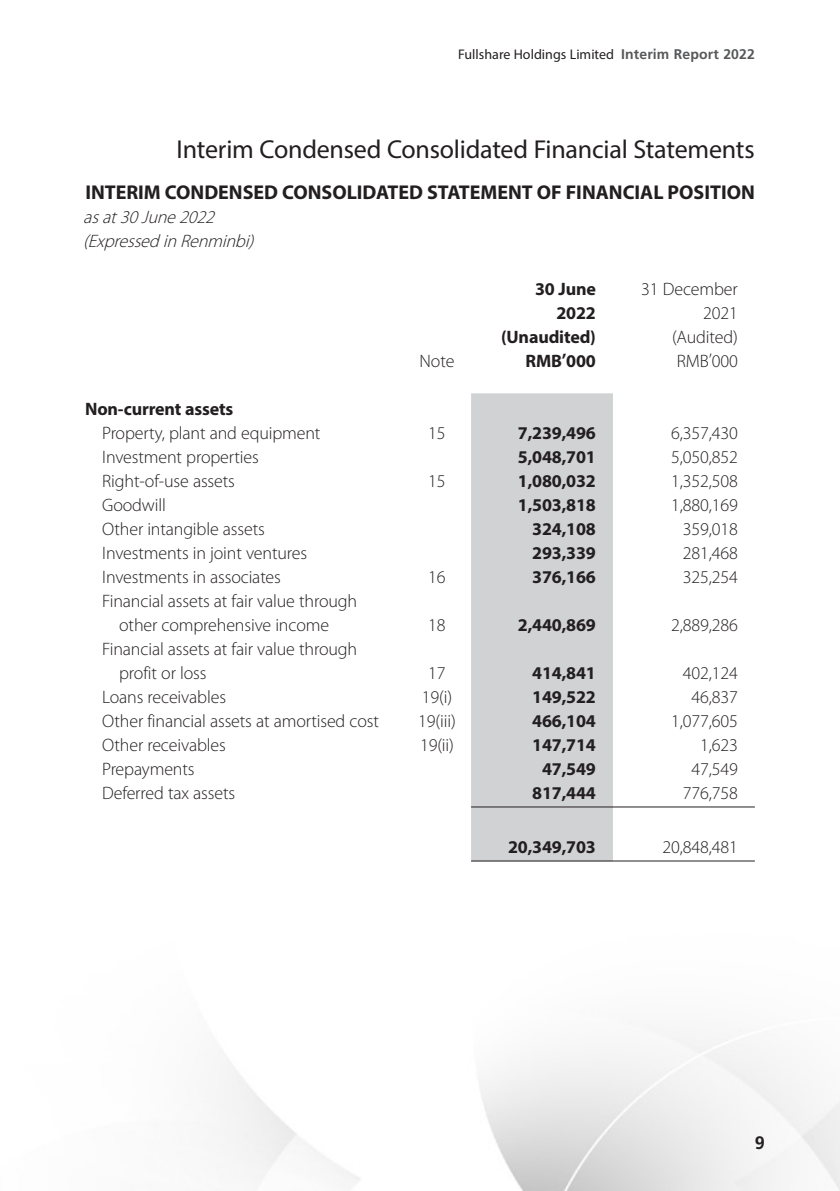
<style>
.page{position:relative;width:840px;height:1191px;background:#fff}
.page>*{position:absolute;margin:0;border:0;box-sizing:border-box;transform-origin:0 0}
.t1{font:26px "Myriad Pro";letter-spacing:-.01em;color:#231f20}
.Heading_1{font:700 20px "Myriad Pro";color:#231f20}
.Body_Text{font:300 18px/24px "Myriad Pro";letter-spacing:-.01em;color:#231f20}
.Body_Text-2{font:700 18px "Myriad Pro";letter-spacing:-.01em;color:#231f20}
.Body_Text-3{font:italic 300 18px "Myriad Pro";color:#231f20}
.t2{font:700 18px "Frutiger LT Std";color:#231f20}
.t3{font:14px "Myriad Pro";color:#231f20}
.s1{font-family:"Frutiger LT Std";font-weight:700;color:#57585a}
</style>
<div class="page">
<img style="left:221px;top:393px;width:618px;height:798px">
<div style="left:471px;top:393px;width:141px;height:467px;background:#d1d2d4"></div>
<hr style="left:471px;top:806px;width:141px;height:1px;background:#231f20">
<hr style="left:612px;top:806px;width:142px;height:1px;background:#231f20">
<hr style="left:471px;top:860px;width:141px;height:1px;background:#231f20">
<hr style="left:612px;top:860px;width:142px;height:1px;background:#231f20">
<p class="t3" style="left:458px;top:46px;width:298px">Fullshare Holdings Limited <span class="s1">Interim Report 2022</span></p>
<h1 class="t1" style="left:176px;top:133px;width:579px">Interim Condensed Consolidated Financial Statements</h1>
<p class="Heading_1" style="left:85px;top:179px;width:670px">INTERIM CONDENSED CONSOLIDATED STATEMENT OF FINANCIAL POSITION</p>
<p class="Body_Text-3" style="left:83px;top:206px;width:138px">asat30June2022</p>
<p class="Body_Text-3" style="left:83px;top:230px;width:177px">(ExpressedinRenminbi)</p>
<p class="Body_Text-2" style="left:534px;top:277px;width:62px">30 June</p>
<p class="Body_Text-2" style="left:556px;top:301px;width:41px">2022</p>
<p class="Body_Text" style="left:641px;top:277px;width:98px">31 December</p>
<p class="Body_Text" style="left:702px;top:301px;width:36px">2021</p>
<p class="Body_Text-2" style="left:501px;top:325px;width:96px">(Unaudited)</p>
<p class="Body_Text" style="left:671px;top:325px;width:67px">(Audited)</p>
<p class="Body_Text" style="left:419px;top:349px;width:36px">Note</p>
<p class="Body_Text-2" style="left:525px;top:349px;width:72px">RMB’000</p>
<p class="Body_Text" style="left:676px;top:349px;width:62px">RMB’000</p>
<p class="Body_Text-2" style="left:85px;top:397px;width:150px">Non-current assets</p>
<p class="Body_Text" style="left:102px;top:421px;width:220px">Property, plant and equipment</p>
<p class="Body_Text" style="left:428px;top:421px;width:19px">15</p>
<p class="Body_Text-2" style="left:517px;top:421px;width:79px">7,239,496</p>
<p class="Body_Text" style="left:670px;top:421px;width:68px">6,357,430</p>
<p class="Body_Text" style="left:102px;top:445px;width:158px">Investment properties</p>
<p class="Body_Text-2" style="left:517px;top:445px;width:79px">5,048,701</p>
<p class="Body_Text" style="left:670px;top:445px;width:68px">5,050,852</p>
<p class="Body_Text" style="left:102px;top:469px;width:134px">Right-of-use assets</p>
<p class="Body_Text" style="left:428px;top:469px;width:19px">15</p>
<p class="Body_Text-2" style="left:517px;top:469px;width:79px">1,080,032</p>
<p class="Body_Text" style="left:670px;top:469px;width:68px">1,352,508</p>
<p class="Body_Text" style="left:102px;top:493px;width:65px">Goodwill</p>
<p class="Body_Text-2" style="left:517px;top:493px;width:79px">1,503,818</p>
<p class="Body_Text" style="left:670px;top:493px;width:68px">1,880,169</p>
<p class="Body_Text" style="left:102px;top:517px;width:164px">Other intangible assets</p>
<p class="Body_Text-2" style="left:532px;top:517px;width:65px">324,108</p>
<p class="Body_Text" style="left:682px;top:517px;width:56px">359,018</p>
<p class="Body_Text" style="left:102px;top:541px;width:206px">Investments in joint ventures</p>
<p class="Body_Text-2" style="left:532px;top:541px;width:65px">293,339</p>
<p class="Body_Text" style="left:682px;top:541px;width:56px">281,468</p>
<p class="Body_Text" style="left:102px;top:565px;width:180px">Investments in associates</p>
<p class="Body_Text" style="left:428px;top:565px;width:19px">16</p>
<p class="Body_Text-2" style="left:532px;top:565px;width:65px">376,166</p>
<p class="Body_Text" style="left:682px;top:565px;width:56px">325,254</p>
<p class="Body_Text" style="left:119px;top:589px;width:239px;text-indent:-17px">Financial assets at fair value through other comprehensive income</p>
<p class="Body_Text" style="left:428px;top:613px;width:19px">18</p>
<p class="Body_Text-2" style="left:517px;top:613px;width:79px">2,440,869</p>
<p class="Body_Text" style="left:670px;top:613px;width:68px">2,889,286</p>
<p class="Body_Text" style="left:119px;top:637px;width:239px;text-indent:-17px">Financial assets at fair value through profit or loss</p>
<p class="Body_Text" style="left:428px;top:661px;width:19px">17</p>
<p class="Body_Text-2" style="left:532px;top:661px;width:65px">414,841</p>
<p class="Body_Text" style="left:682px;top:661px;width:56px">402,124</p>
<p class="Body_Text" style="left:102px;top:685px;width:125px">Loans receivables</p>
<p class="Body_Text" style="left:421px;top:685px;width:32px">19(i)</p>
<p class="Body_Text-2" style="left:532px;top:685px;width:65px">149,522</p>
<p class="Body_Text" style="left:691px;top:685px;width:48px">46,837</p>
<p class="Body_Text" style="left:102px;top:709px;width:278px">Other financial assets at amortised cost</p>
<p class="Body_Text" style="left:418px;top:709px;width:39px">19(iii)</p>
<p class="Body_Text-2" style="left:532px;top:709px;width:65px">466,104</p>
<p class="Body_Text" style="left:670px;top:709px;width:68px">1,077,605</p>
<p class="Body_Text" style="left:102px;top:733px;width:125px">Other receivables</p>
<p class="Body_Text" style="left:420px;top:733px;width:35px">19(ii)</p>
<p class="Body_Text-2" style="left:532px;top:733px;width:65px">147,714</p>
<p class="Body_Text" style="left:699px;top:733px;width:39px">1,623</p>
<p class="Body_Text" style="left:102px;top:757px;width:94px">Prepayments</p>
<p class="Body_Text-2" style="left:542px;top:757px;width:55px">47,549</p>
<p class="Body_Text" style="left:691px;top:757px;width:48px">47,549</p>
<p class="Body_Text" style="left:102px;top:781px;width:134px">Deferred tax assets</p>
<p class="Body_Text-2" style="left:532px;top:781px;width:65px">817,444</p>
<p class="Body_Text" style="left:682px;top:781px;width:56px">776,758</p>
<p class="Body_Text-2" style="left:508px;top:835px;width:89px">20,349,703</p>
<p class="Body_Text" style="left:662px;top:835px;width:77px">20,848,481</p>
<p class="t2" style="left:754px;top:1132px;width:12px">9</p>
</div>
